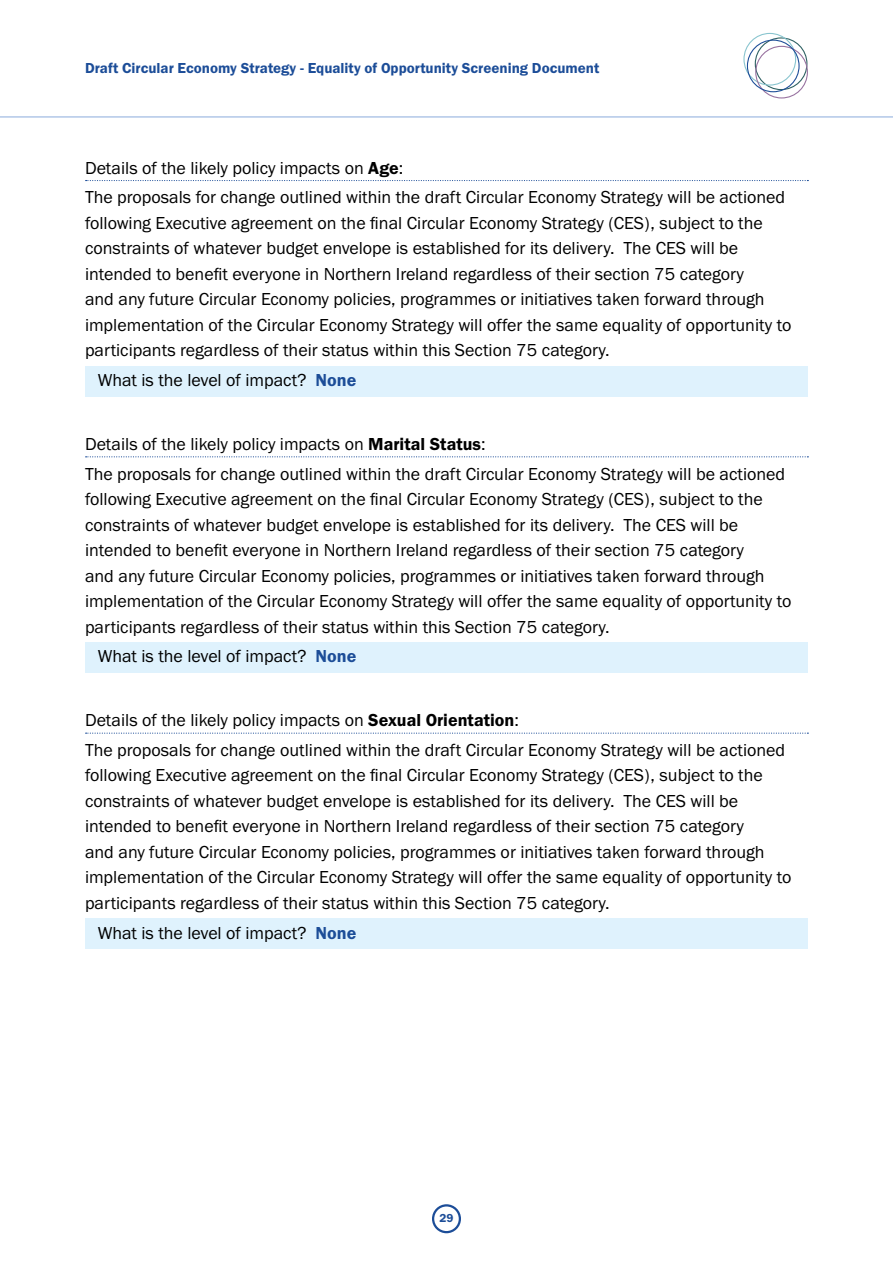
<style>
.page{position:relative;width:893px;height:1263px;background:#fff}
.page>*{position:absolute;margin:0;border:0;box-sizing:border-box;transform-origin:0 0}
.P_-_Bodytext{font:18px/25.5px "Franklin Gothic URW Boo";color:#000}
.P_-_Screening_Questi{font:18px "Franklin Gothic URW Boo";color:#000}
.P_-_Screening_Answer{font:18px "Franklin Gothic URW Boo";color:#000}
.t1{font:15px "Franklin Gothic URW Dem";color:#1c4d98}
.t2{font:12px "Franklin Gothic URW Dem";color:#1c4d98}
.s1{font-family:"Franklin Gothic URW Dem"}
.s2{font-family:"Franklin Gothic URW Dem";color:#1c4d98}
</style>
<div class="page">
<div style="left:755px;top:37px;width:52px;height:53px;border:1px solid #2e6062;border-radius:50%"></div>
<div style="left:743px;top:33px;width:53px;height:53px;border:1px solid #89c5cf;border-radius:50%"></div>
<div style="left:755px;top:46px;width:53px;height:53px;border:1px solid #9872a0;border-radius:50%"></div>
<div style="left:747px;top:40px;width:53px;height:52px;border:1px solid #1e4e98;border-radius:50%"></div>
<hr style="left:0;top:116px;width:893px;height:1px;background:#98b5e0">
<div style="left:432px;top:1204px;width:29px;height:29px;border:2px solid #1c4d98;border-radius:50%"></div>
<svg style="left:86px;top:180px;width:722px;height:1px"></svg>
<div style="left:85px;top:366px;width:723px;height:30px;background:#dff2fd"></div>
<svg style="left:86px;top:456px;width:722px;height:1px"></svg>
<div style="left:85px;top:642px;width:723px;height:31px;background:#dff2fd"></div>
<svg style="left:86px;top:733px;width:722px;height:1px"></svg>
<div style="left:85px;top:918px;width:723px;height:31px;background:#dff2fd"></div>
<p class="t1" style="left:85px;top:59px;width:516px">Draft Circular Economy Strategy - Equality of Opportunity Screening Document</p>
<p class="P_-_Screening_Questi" style="left:85px;top:156px;width:320px">Details of the likely policy impacts on <span class="s1">Age</span>:</p>
<p class="P_-_Bodytext" style="left:85px;top:184px;width:708px">The proposals for change outlined within the draft Circular Economy Strategy will be actioned following Executive agreement on the final Circular Economy Strategy (CES), subject to the constraints of whatever budget envelope is established for its delivery. The CES will be intended to benefit everyone in Northern Ireland regardless of their section 75 category<br>and any future Circular Economy policies, programmes or initiatives taken forward through implementation of the Circular Economy Strategy will offer the same equality of opportunity to participants regardless of their status within this Section 75 category.</p>
<p class="P_-_Screening_Answer" style="left:98px;top:369px;width:260px">What is the level of impact? <span class="s2">None</span></p>
<p class="P_-_Screening_Questi" style="left:85px;top:433px;width:402px">Details of the likely policy impacts on <span class="s1">Marital Status</span>:</p>
<p class="P_-_Bodytext" style="left:85px;top:461px;width:708px">The proposals for change outlined within the draft Circular Economy Strategy will be actioned following Executive agreement on the final Circular Economy Strategy (CES), subject to the constraints of whatever budget envelope is established for its delivery. The CES will be intended to benefit everyone in Northern Ireland regardless of their section 75 category<br>and any future Circular Economy policies, programmes or initiatives taken forward through implementation of the Circular Economy Strategy will offer the same equality of opportunity to participants regardless of their status within this Section 75 category.</p>
<p class="P_-_Screening_Answer" style="left:98px;top:645px;width:260px">What is the level of impact? <span class="s2">None</span></p>
<p class="P_-_Screening_Questi" style="left:85px;top:709px;width:435px">Details of the likely policy impacts on <span class="s1">Sexual Orientation</span>:</p>
<p class="P_-_Bodytext" style="left:85px;top:737px;width:708px">The proposals for change outlined within the draft Circular Economy Strategy will be actioned following Executive agreement on the final Circular Economy Strategy (CES), subject to the constraints of whatever budget envelope is established for its delivery. The CES will be intended to benefit everyone in Northern Ireland regardless of their section 75 category<br>and any future Circular Economy policies, programmes or initiatives taken forward through implementation of the Circular Economy Strategy will offer the same equality of opportunity to participants regardless of their status within this Section 75 category.</p>
<p class="P_-_Screening_Answer" style="left:98px;top:921px;width:260px">What is the level of impact? <span class="s2">None</span></p>
<p class="t2" style="left:439px;top:1211px;width:16px">29</p>
</div>
